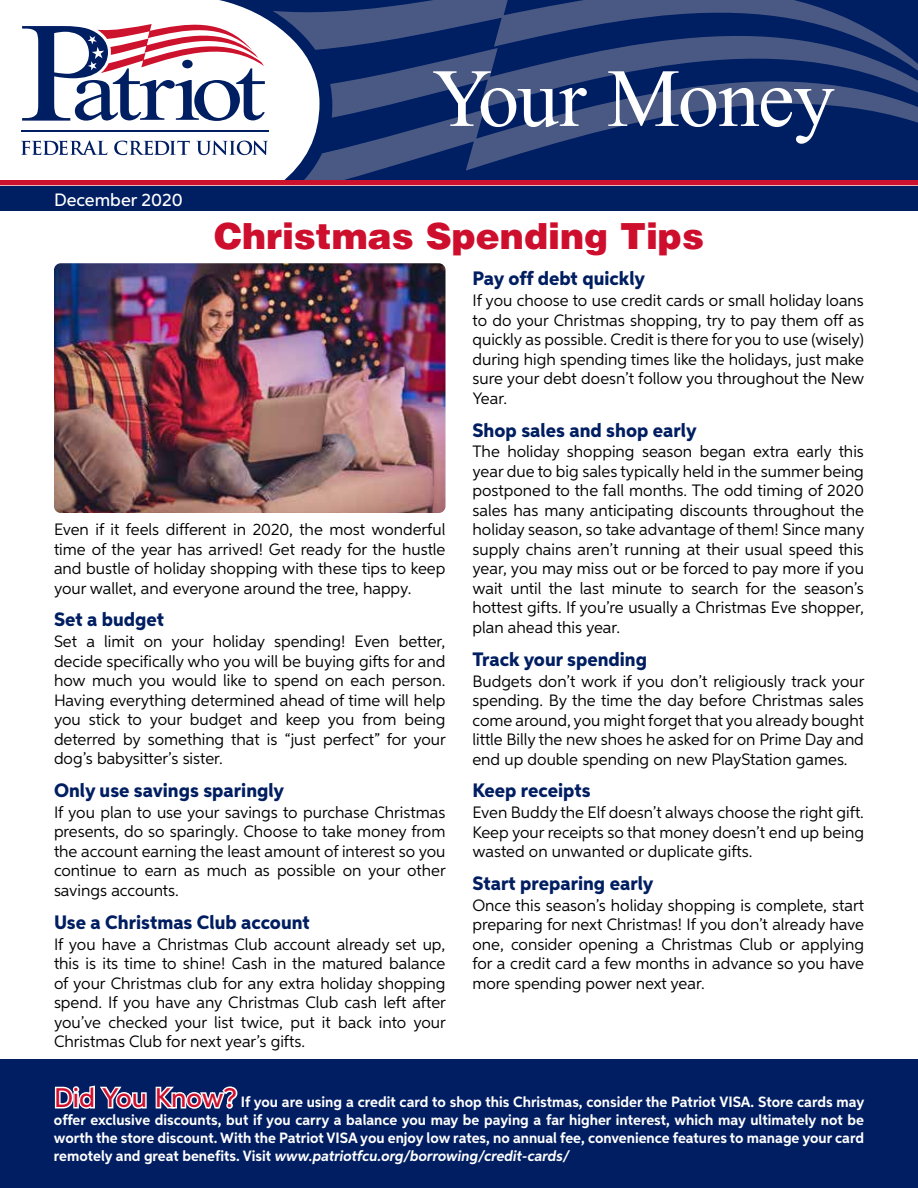
<style>
.page{position:relative;width:918px;height:1188px;background:#fff}
.page>*{position:absolute;margin:0;border:0;box-sizing:border-box;transform-origin:0 0}
.t1{font:82.5px "Mongolian Baiti";letter-spacing:-.02em;color:#fff}
.t2{font:900 36px "Helvetica LT Std";color:#ce0e2d}
.t3{font:800 19.5px "Aspira";color:#001e61}
.t4{font:500 18px "Aspira";color:#fff}
.t5{font:16.5px/19.5px "Aspira";color:#000;text-align:justify}
.t6{font:700 15px/18px "Aspira";color:#fff;text-align:justify}
.s1{font-weight:500;font-size:27px}
.s2{font-style:italic}
</style>
<div class="page">
<svg style="left:107px;top:0;width:166px;height:156px"></svg>
<svg style="left:273px;top:0;width:645px;height:180px;background:#273f76"></svg>
<div style="left:0;top:180px;width:918px;height:24px;background:#cd122d"></div>
<hr style="left:0;top:185px;width:918px;height:3px;background:#fff">
<div style="left:0;top:186px;width:918px;height:25px;background:#001e62"></div>
<hr style="left:21px;top:130px;width:248px;height:2px;background:#001e62">
<svg style="left:21px;top:140px;width:86px;height:15px"></svg>
<svg style="left:114px;top:141px;width:76px;height:14px"></svg>
<svg style="left:196px;top:141px;width:72px;height:14px"></svg>
<svg style="left:22px;top:17px;width:243px;height:104px"></svg>
<div style="left:0;top:1060px;width:918px;height:128px;background:#001e61"></div>
<img style="left:54px;top:263px;width:392px;height:250px">
<p class="t4" style="left:54px;top:189px;width:130px">December 2020</p>
<h1 class="t1" style="left:432px;top:54px;width:404px">Your Money</h1>
<h2 class="t2" style="left:214px;top:212px;width:491px">Christmas Spending Tips</h2>
<p class="t5" style="left:54px;top:519px;width:393px">Even if it feels different in 2020, the most wonderful time of the year has arrived! Get ready for the hustle and bustle of holiday shopping with these tips to keep your wallet, and everyone around the tree, happy.</p>
<p class="t3" style="left:54px;top:608px;width:112px">Set a budget</p>
<p class="t5" style="left:54px;top:632px;width:393px">Set a limit on your holiday spending! Even better, decide specifically who you will be buying gifts for and how much you would like to spend on each person.<br>Having everything determined ahead of time will help you stick to your budget and keep you from being deterred by something that is “just perfect” for your dog’s babysitter’s sister.</p>
<p class="t3" style="left:54px;top:778px;width:232px">Only use savings sparingly</p>
<p class="t5" style="left:54px;top:802px;width:393px">If you plan to use your savings to purchase Christmas presents, do so sparingly. Choose to take money from the account earning the least amount of interest so you continue to earn as much as possible on your other savings accounts.</p>
<p class="t3" style="left:54px;top:910px;width:257px">Use a Christmas Club account</p>
<p class="t5" style="left:54px;top:934px;width:393px">If you have a Christmas Club account already set up, this is its time to shine! Cash in the matured balance of your Christmas club for any extra holiday shopping spend. If you have any Christmas Club cash left after you’ve checked your list twice, put it back into your Christmas Club for next year’s gifts.</p>
<p class="t3" style="left:472px;top:267px;width:174px">Pay off debt quickly</p>
<p class="t5" style="left:472px;top:291px;width:393px">If you choose to use credit cards or small holiday loans to do your Christmas shopping, try to pay them off as quickly as possible. Credit is there for you to use (wisely) during high spending times like the holidays, just make sure your debt doesn’t follow you throughout the New Year.</p>
<p class="t3" style="left:472px;top:418px;width:226px">Shop sales and shop early</p>
<p class="t5" style="left:472px;top:442px;width:393px">The holiday shopping season began extra early this year due to big sales typically held in the summer being postponed to the fall months. The odd timing of 2020 sales has many anticipating discounts throughout the holiday season, so take advantage of them! Since many supply chains aren’t running at their usual speed this year, you may miss out or be forced to pay more if you wait until the last minute to search for the season’s hottest gifts. If you’re usually a Christmas Eve shopper, plan ahead this year.</p>
<p class="t3" style="left:472px;top:647px;width:176px">Track your spending</p>
<p class="t5" style="left:472px;top:671px;width:393px">Budgets don’t work if you don’t religiously track your spending. By the time the day before Christmas sales come around, you might forget that you already bought little Billy the new shoes he asked for on Prime Day and end up double spending on new PlayStation games.</p>
<p class="t3" style="left:472px;top:779px;width:120px">Keep receipts</p>
<p class="t5" style="left:472px;top:803px;width:393px">Even Buddy the Elf doesn’t always choose the right gift.<br>Keep your receipts so that money doesn’t end up being wasted on unwanted or duplicate gifts.</p>
<p class="t3" style="left:472px;top:871px;width:183px">Start preparing early</p>
<p class="t5" style="left:472px;top:895px;width:393px">Once this season’s holiday shopping is complete, start preparing for next Christmas! If you don’t already have one, consider opening a Christmas Club or applying for a credit card a few months in advance so you have more spending power next year.</p>
<p class="t6" style="left:54px;top:1093px;width:812px"><span class="s1">Did You Know?</span> If you are using a credit card to shop this Christmas, consider the Patriot VISA. Store cards may offer exclusive discounts, but if you carry a balance you may be paying a far higher interest, which may ultimately not be worth the store discount. With the Patriot VISA you enjoy low rates, no annual fee, convenience features to manage your card remotely and great benefits. Visit <span class="s2">www.patriotfcu.org/borrowing/credit-cards/</span></p>
</div>
